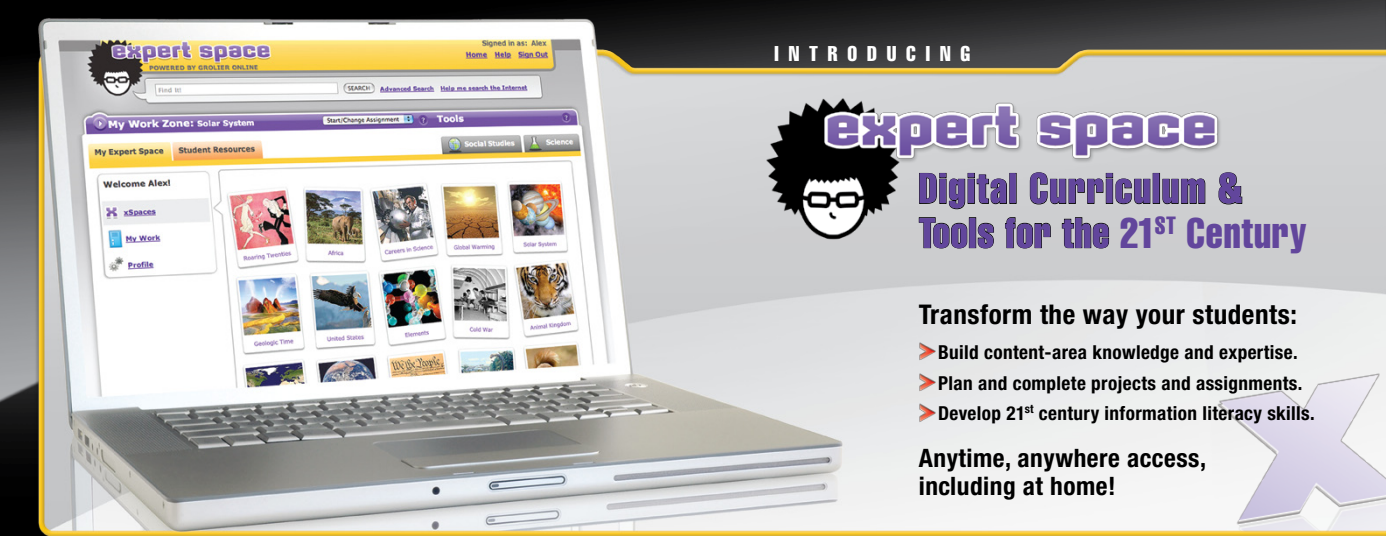
<style>
.page{position:relative;width:1386px;height:536px;background:#fff}
.page>*{position:absolute;margin:0;border:0;box-sizing:border-box;transform-origin:0 0}
.t1{font:extra-condensed 42px/44.3px "Helvetica";letter-spacing:.04em;color:#62469c;scale:.95 1}
.t2{font:700 condensed 27.12px "Helvetica Neue LT Std";letter-spacing:.02em;color:#000}
.t3{font:700 condensed 25.38px/28px "Helvetica Neue LT Std";letter-spacing:.02em;color:#000}
.t4{font:extra-condensed 21px "Helvetica";letter-spacing:.47em;color:#fff}
.t5{font:700 condensed 19.25px/30.6px "Helvetica Neue LT Std";letter-spacing:.02em;color:#000}
</style>
<div class="page">
<img style="left:0;top:0;width:1386px;height:536px">
<img style="left:24px;top:9px;width:1362px;height:527px">
<img style="left:756px;top:86px;width:490px;height:164px">
<svg style="left:919px;top:173px;width:88px;height:36px;background:#a5a5a7"></svg>
<svg style="left:1030px;top:172px;width:120px;height:32px;background:#a6a7a9"></svg>
<div style="left:1153px;top:173px;width:7px;height:30px;border:1px solid #000"></div>
<svg style="left:1162px;top:178px;width:43px;height:26px"></svg>
<svg style="left:1219px;top:172px;width:23px;height:32px"></svg>
<svg style="left:919px;top:217px;width:48px;height:31px"></svg>
<div style="left:969px;top:218px;width:7px;height:29px;border:1px solid #000"></div>
<svg style="left:978px;top:223px;width:16px;height:25px"></svg>
<svg style="left:1005px;top:217px;width:46px;height:31px"></svg>
<svg style="left:1062px;top:217px;width:47px;height:31px"></svg>
<img style="left:1200px;top:365px;width:186px;height:166px">
<img style="left:909px;top:340px;width:32px;height:26px">
<img style="left:909px;top:371px;width:32px;height:25px">
<img style="left:909px;top:401px;width:32px;height:26px">
<p class="t4" style="left:775px;top:40px;width:197px">Introducing</p>
<h1 class="t1" style="left:919px;top:165px;width:410px">Digital Curriculum &amp;<br>Tools for the 21<sup>ST</sup> Century</h1>
<h2 class="t2" style="left:919px;top:298px;width:380px">Transform the way your students:</h2>
<p class="t5" style="left:938px;top:336px;width:378px">Build content-area knowledge and expertise.<br>Plan and complete projects and assignments.<br>Develop 21<sup>st</sup> century information literacy skills.</p>
<h3 class="t3" style="left:919px;top:443px;width:289px">Anytime, anywhere access, including at home!</h3>
</div>
